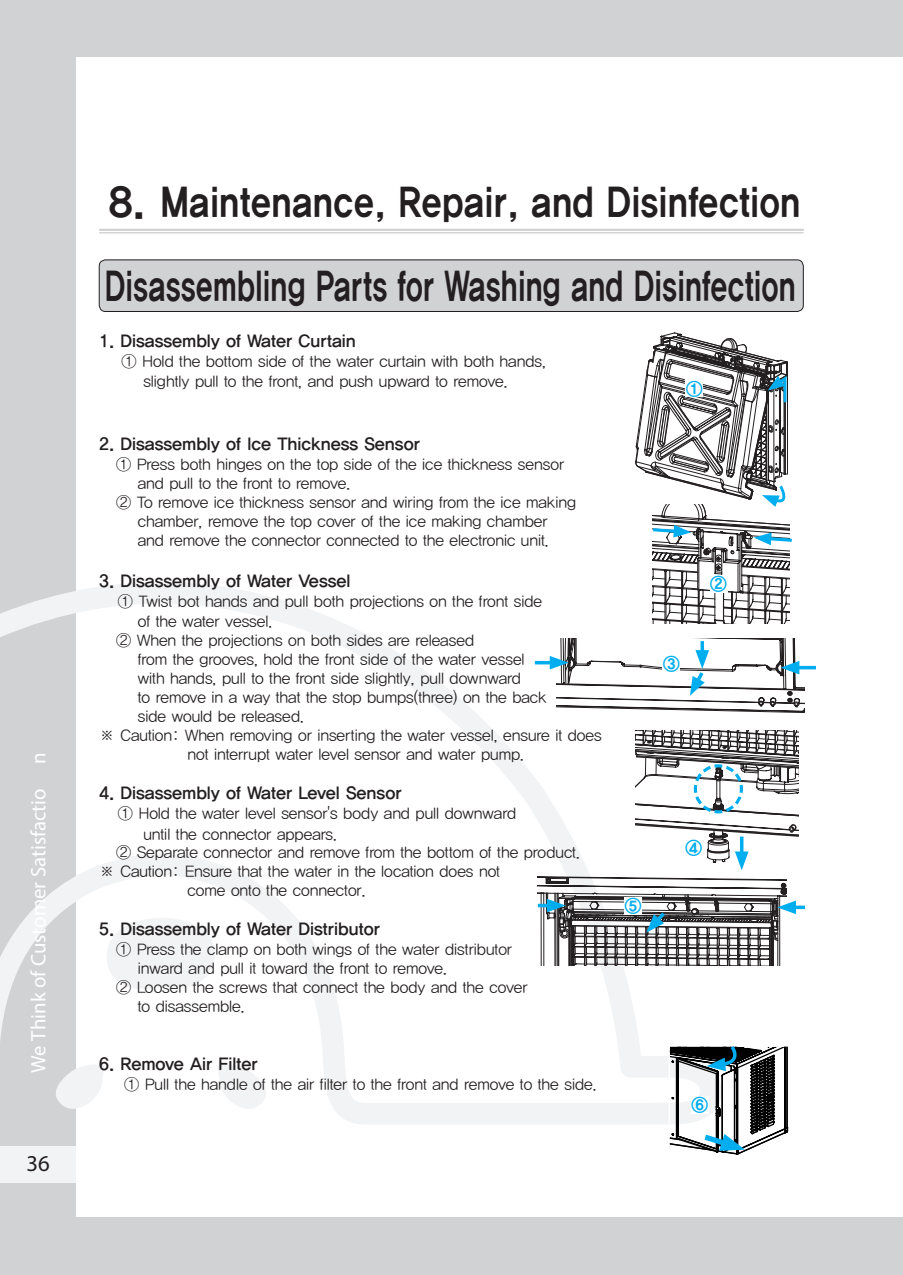
<style>
.page{position:relative;width:903px;height:1275px;background:#d1d2d4}
.page>*{position:absolute;margin:0;border:0;box-sizing:border-box;transform-origin:0 0}
.t1{font:40.25px "YDIYGO350";color:#231f20;scale:.71 1}
.t2{font:40.25px "YDIYGO350";color:#231f20}
.t3{font:22.75px "Myriad Pro";color:#231f20}
.t4{font:21px "Myriad Pro";color:#fff}
.t5{font:17.5px "YDIYGO340";color:#231f20}
.t6{font:17.32px "YDIYGO360";color:#00aeef}
.t7{font:17.15px "YDIYGO360";color:#00aeef}
.t8{font:15.75px "YDIYGO320";color:#231f20}
</style>
<div class="page">
<div style="left:0;top:1147px;width:903px;height:36px;background:#f2f3f4"></div>
<div style="left:76px;top:58px;width:827px;height:1159px;background:#fff"></div>
<svg style="left:0;top:582px;width:717px;height:542px"></svg>
<hr style="left:99px;top:232px;width:705px;height:1px;background:#d1d2d4">
<hr style="left:99px;top:229px;width:705px;height:2px;background:#d1d2d4">
<div style="left:99px;top:260px;width:704px;height:51px;background:#d1d2d4;border-radius:6px"></div>
<div style="left:99px;top:259px;width:705px;height:53px;border:1px solid #231f20;border-radius:6px"></div>
<hr style="left:535px;top:661px;width:21px;height:3px;background:#00aeef">
<hr style="left:793px;top:666px;width:23px;height:3px;background:#00aeef">
<svg style="left:635px;top:332px;width:157px;height:291px"></svg>
<hr style="left:789px;top:906px;width:16px;height:3px;background:#00aeef">
<svg style="left:538px;top:638px;width:266px;height:328px"></svg>
<div style="left:624px;top:897px;width:18px;height:17px;background:#fff"></div>
<svg style="left:669px;top:1043px;width:120px;height:112px"></svg>
<div style="left:691px;top:1096px;width:17px;height:18px;background:#fff"></div>
<h3 class="t4" style="left:26px;top:1073px;width:322px;rotate:-90deg">We Think of Customer Satisfactio n</h3>
<h2 class="t3" style="left:26px;top:1149px;width:25px">36</h2>
<p class="t2" style="left:110px;top:181px;width:692px">8. Maintenance, Repair, and Disinfection</p>
<p class="t1" style="left:105px;top:265px;width:975px">Disassembling Parts for Washing and Disinfection</p>
<p class="t5" style="left:99px;top:331px;width:258px">1. Disassembly of Water Curtain</p>
<p class="t8" style="left:121px;top:353px;width:426px">① Hold the bottom side of the water curtain with both hands,</p>
<p class="t8" style="left:143px;top:372px;width:366px">slightly pull to the front, and push upward to remove.</p>
<p class="t5" style="left:99px;top:434px;width:322px">2. Disassembly of Ice Thickness Sensor</p>
<p class="t8" style="left:116px;top:456px;width:450px">① Press both hinges on the top side of the ice thickness sensor</p>
<p class="t8" style="left:138px;top:475px;width:214px">and pull to the front to remove.</p>
<p class="t8" style="left:116px;top:493px;width:462px">② To remove ice thickness sensor and wiring from the ice making</p>
<p class="t8" style="left:138px;top:512px;width:411px">chamber, remove the top cover of the ice making chamber</p>
<p class="t8" style="left:138px;top:531px;width:413px">and remove the connector connected to the electronic unit.</p>
<p class="t5" style="left:99px;top:570px;width:253px">3. Disassembly of Water Vessel</p>
<p class="t8" style="left:118px;top:593px;width:426px">① Twist bot hands and pull both projections on the front side</p>
<p class="t8" style="left:138px;top:613px;width:136px">of the water vessel.</p>
<p class="t8" style="left:116px;top:632px;width:360px">② When the projections on both sides are released</p>
<p class="t8" style="left:138px;top:651px;width:388px">from the grooves, hold the front side of the water vessel</p>
<p class="t8" style="left:138px;top:670px;width:385px">with hands, pull to the front side slightly, pull downward</p>
<p class="t8" style="left:138px;top:689px;width:410px">to remove in a way that the stop bumps(three) on the back</p>
<p class="t8" style="left:138px;top:708px;width:168px">side would be released.</p>
<p class="t8" style="left:99px;top:727px;width:504px">※ Caution: When removing or inserting the water vessel, ensure it does</p>
<p class="t8" style="left:187px;top:745px;width:338px">not interrupt water level sensor and water pump.</p>
<p class="t5" style="left:99px;top:782px;width:304px">4. Disassembly of Water Level Sensor</p>
<p class="t8" style="left:118px;top:805px;width:400px">① Hold the water level sensor's body and pull downward</p>
<p class="t8" style="left:143px;top:825px;width:195px">until the connector appears.</p>
<p class="t8" style="left:116px;top:844px;width:466px">② Separate connector and remove from the bottom of the product.</p>
<p class="t8" style="left:99px;top:863px;width:402px">※ Caution: Ensure that the water in the location does not</p>
<p class="t8" style="left:187px;top:882px;width:180px">come onto the connector.</p>
<p class="t5" style="left:99px;top:919px;width:282px">5. Disassembly of Water Distributor</p>
<p class="t8" style="left:116px;top:941px;width:398px">① Press the clamp on both wings of the water distributor</p>
<p class="t8" style="left:138px;top:960px;width:311px">inward and pull it toward the front to remove.</p>
<p class="t8" style="left:116px;top:979px;width:413px">② Loosen the screws that connect the body and the cover</p>
<p class="t8" style="left:138px;top:997px;width:109px">to disassemble.</p>
<p class="t5" style="left:99px;top:1053px;width:160px">6. Remove Air Filter</p>
<p class="t8" style="left:124px;top:1076px;width:474px">① Pull the handle of the air filter to the front and remove to the side.</p>
<p class="t7" style="left:686px;top:378px;width:19px">①</p>
<p class="t6" style="left:663px;top:653px;width:19px">③</p>
<p class="t6" style="left:710px;top:574px;width:19px">②</p>
<p class="t6" style="left:624px;top:895px;width:19px">⑤</p>
<p class="t6" style="left:685px;top:838px;width:19px">④</p>
<p class="t6" style="left:691px;top:1095px;width:19px">⑥</p>
</div>
